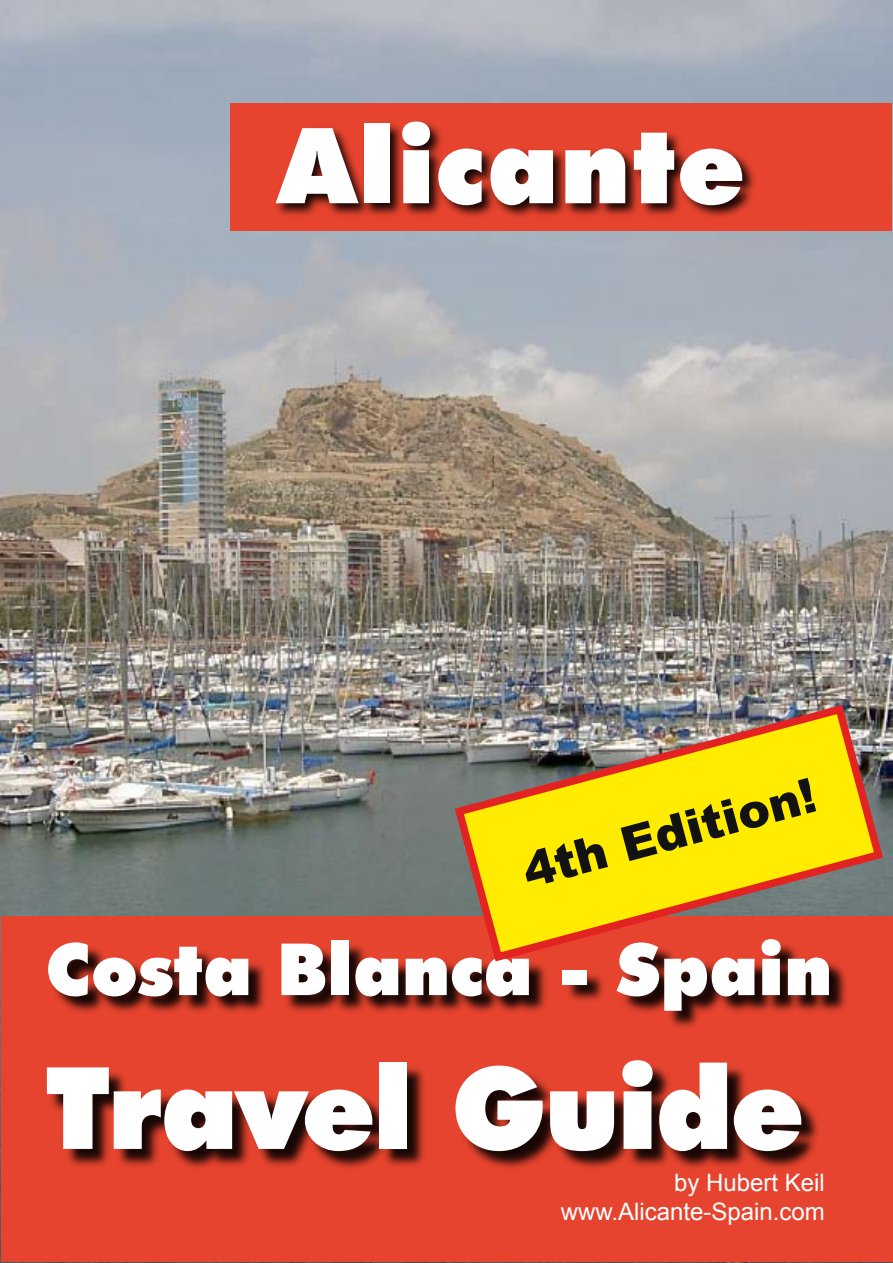
<style>
.page{position:relative;width:893px;height:1263px;background:#fff}
.page>*{position:absolute;margin:0;border:0;box-sizing:border-box;transform-origin:0 0}
.t1{font:900 114px "Futura BT";letter-spacing:-.02em;color:#fff}
.t2{font:900 105px "Futura BT";letter-spacing:.015em;color:#fff}
.t3{font:900 72px "Futura BT";color:#fff}
.t4{font:900 48px "Arial";color:#111211}
.t5{font:24px/28.8px "Arial";color:#fff;text-align:right}
</style>
<div class="page">
<img style="left:0;top:0;width:893px;height:1263px">
<div style="left:230px;top:103px;width:662px;height:127px;background:#e6442e"></div>
<div style="left:1px;top:916px;width:891px;height:346px;background:#e6442e"></div>
<div style="left:48px;top:940px;width:801px;height:231px;background:#000;opacity:.9"></div>
<div style="left:273px;top:118px;width:485px;height:103px;background:#000;opacity:.9"></div>
<svg style="left:450px;top:700px;width:438px;height:266px;background:#cfa22f"></svg>
<h2 class="t2" style="left:279px;top:102px;width:468px">Alicante</h2>
<h3 class="t4" style="left:515px;top:838px;width:303px;rotate:-15deg">4th Edition!</h3>
<h3 class="t3" style="left:45px;top:925px;width:789px">Costa Blanca - Spain</h3>
<h1 class="t1" style="left:45px;top:1039px;width:760px">Travel Guide</h1>
<p class="t5" style="left:561px;top:1168px;width:266px">by Hubert Keil www.Alicante-Spain.com</p>
</div>
